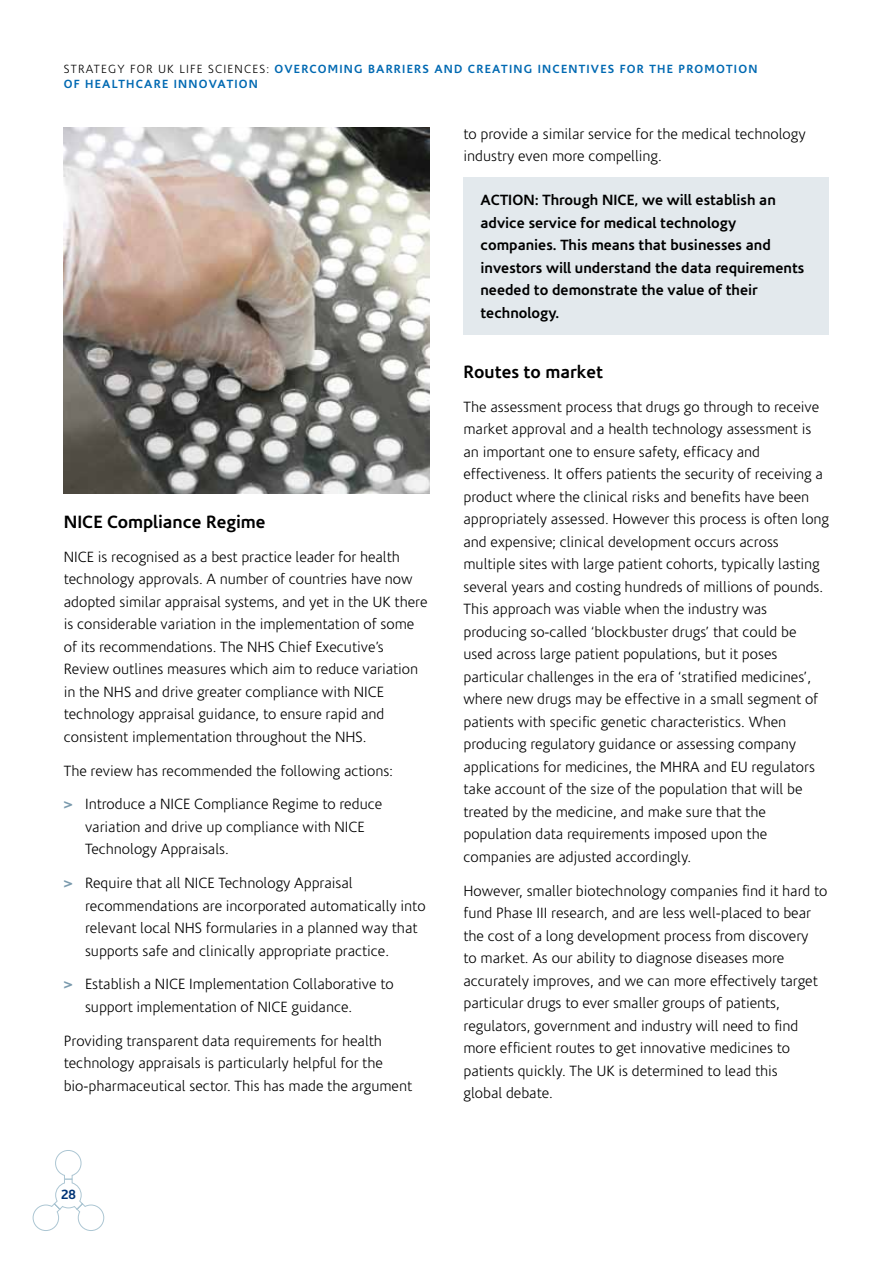
<style>
.page{position:relative;width:893px;height:1263px;background:#fff}
.page>*{position:absolute;margin:0;border:0;box-sizing:border-box;transform-origin:0 0}
.t1{font:700 18px "Corisande";color:#000}
.t2{font:300 15px/22.5px "Corisande";color:#000}
.t3{font:700 15px/22.5px "Corisande";color:#000}
.t4{font:700 13.5px "Corisande";color:#003477}
.t5{font:700 12px/15px "Corisande";letter-spacing:.1em;color:#0069b2}
.s1{font-weight:300;color:#000}
.s2{font-weight:700;color:#7a9aad}
</style>
<div class="page">
<svg style="left:32px;top:1150px;width:72px;height:81px"></svg>
<div style="left:463px;top:177px;width:366px;height:158px;background:#e3e9ed"></div>
<img style="left:64px;top:128px;width:365px;height:365px">
<p class="t5" style="left:64px;top:61px;width:695px"><span class="s1">STRATEGY FOR UK LIFE SCIENCES:</span> OVERCOMING BARRIERS AND CREATING INCENTIVES FOR THE PROMOTION<br>OF HEALTHCARE INNOVATION</p>
<h3 class="t1" style="left:64px;top:511px;width:203px">NICE Compliance Regime</h3>
<p class="t2" style="left:64px;top:546px;width:365px">NICE is recognised as a best practice leader for health technology approvals. A number of countries have now adopted similar appraisal systems, and yet in the UK there is considerable variation in the implementation of some of its recommendations. The NHS Chief Executive’s Review outlines measures which aim to reduce variation in the NHS and drive greater compliance with NICE technology appraisal guidance, to ensure rapid and consistent implementation throughout the NHS.</p>
<p class="t2" style="left:64px;top:760px;width:330px">The review has recommended the following actions:</p>
<p class="t2" style="left:85px;top:793px;width:299px;text-indent:-21px"><span class="s2">&gt;</span> Introduce a NICE Compliance Regime to reduce variation and drive up compliance with NICE<br>Technology Appraisals.</p>
<p class="t2" style="left:85px;top:872px;width:342px;text-indent:-21px"><span class="s2">&gt;</span> Require that all NICE Technology Appraisal recommendations are incorporated automatically into relevant local NHS formularies in a planned way that supports safe and clinically appropriate practice.</p>
<p class="t2" style="left:85px;top:973px;width:310px;text-indent:-21px"><span class="s2">&gt;</span> Establish a NICE Implementation Collaborative to support implementation of NICE guidance.</p>
<p class="t2" style="left:64px;top:1030px;width:350px">Providing transparent data requirements for health technology appraisals is particularly helpful for the bio-pharmaceutical sector. This has made the argument</p>
<p class="t4" style="left:61px;top:1187px;width:16px">28</p>
<p class="t2" style="left:463px;top:123px;width:344px">to provide a similar service for the medical technology industry even more compelling.</p>
<p class="t3" style="left:480px;top:189px;width:325px">ACTION: Through NICE, we will establish an advice service for medical technology companies. This means that businesses and investors will understand the data requirements needed to demonstrate the value of their technology.</p>
<h3 class="t1" style="left:463px;top:362px;width:141px">Routes to market</h3>
<p class="t2" style="left:463px;top:396px;width:367px">The assessment process that drugs go through to receive market approval and a health technology assessment is an important one to ensure safety, efficacy and effectiveness. It offers patients the security of receiving a product where the clinical risks and benefits have been appropriately assessed. However this process is often long and expensive; clinical development occurs across multiple sites with large patient cohorts, typically lasting several years and costing hundreds of millions of pounds.<br>This approach was viable when the industry was producing so-called ‘blockbuster drugs’ that could be used across large patient populations, but it poses particular challenges in the era of ‘stratified medicines’, where new drugs may be effective in a small segment of patients with specific genetic characteristics. When producing regulatory guidance or assessing company applications for medicines, the MHRA and EU regulators take account of the size of the population that will be treated by the medicine, and make sure that the population data requirements imposed upon the companies are adjusted accordingly.</p>
<p class="t2" style="left:463px;top:880px;width:366px">However, smaller biotechnology companies find it hard to fund Phase III research, and are less well-placed to bear the cost of a long development process from discovery<br>to market. As our ability to diagnose diseases more accurately improves, and we can more effectively target particular drugs to ever smaller groups of patients, regulators, government and industry will need to find more efficient routes to get innovative medicines to patients quickly. The UK is determined to lead this<br>global debate.</p>
</div>
